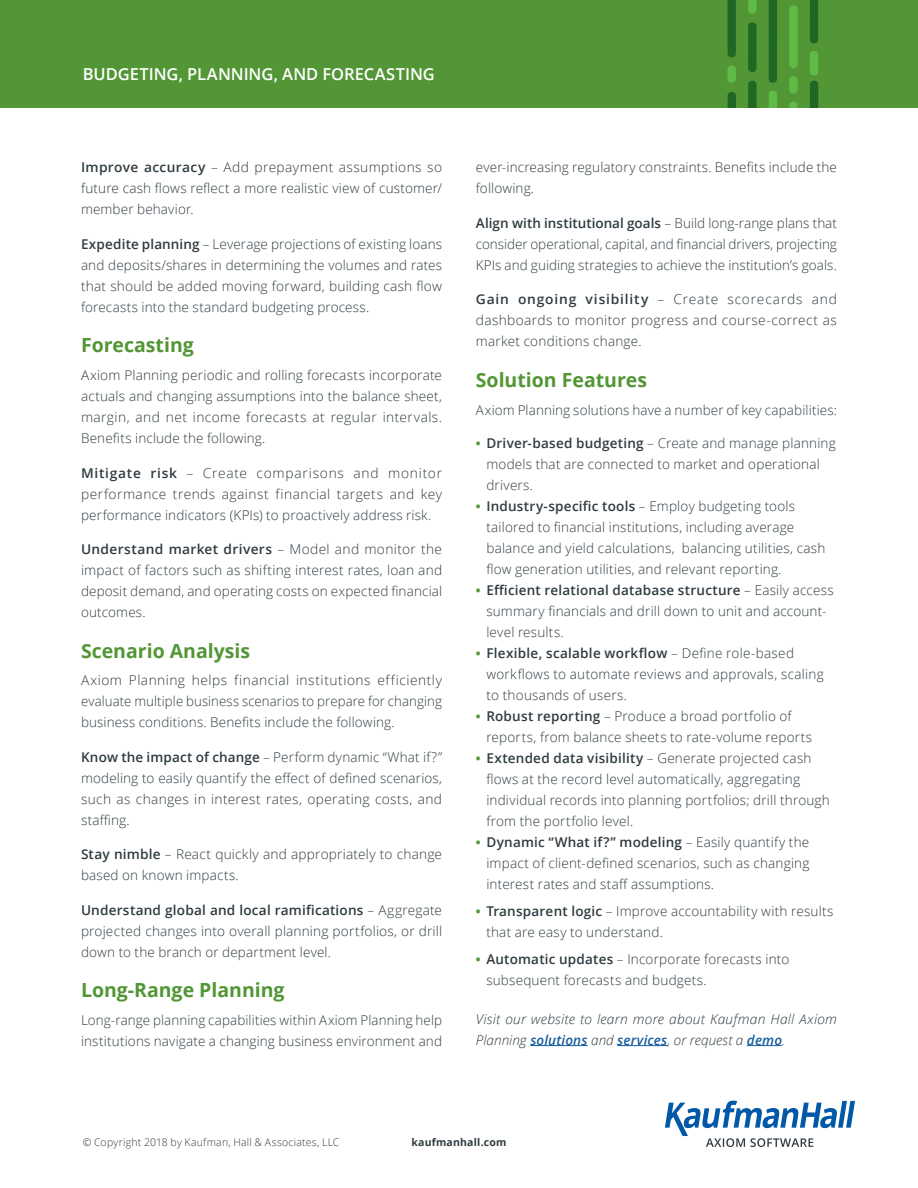
<style>
.page{position:relative;width:918px;height:1188px;background:#fff}
.page>*{position:absolute;margin:0;border:0;box-sizing:border-box;transform-origin:0 0}
.Subhed{font:700 19.5px "Open Sans";color:#529635}
.t1{font:600 16.5px "Open Sans";color:#fff}
.t2{font:300 13.5px/21px "Open Sans";letter-spacing:.015em;color:#2f3b41;text-align:justify}
.t3{font:italic 300 13.5px/21px "Open Sans";letter-spacing:.015em;color:#2f3b41}
.t4{font:300 10.5px "Open Sans";letter-spacing:.02em;color:#2f3b41}
.t5{font:700 10.5px "Open Sans";letter-spacing:.015em;color:#2f3b41}
.s1{font-weight:600}
.s2{font-weight:700;font-size:12.75px;color:#529635}
.s3{font-weight:600;color:#175d9e}
</style>
<div class="page">
<div style="left:0;top:0;width:918px;height:108px;background:#529635"></div>
<svg style="left:769px;top:91px;width:8px;height:17px"></svg>
<svg style="left:748px;top:81px;width:9px;height:27px"></svg>
<svg style="left:728px;top:92px;width:8px;height:16px"></svg>
<svg style="left:789px;top:102px;width:9px;height:6px"></svg>
<svg style="left:810px;top:81px;width:8px;height:27px"></svg>
<svg style="left:769px;top:0;width:8px;height:83px"></svg>
<svg style="left:748px;top:0;width:9px;height:13px"></svg>
<div style="left:748px;top:22px;width:8px;height:50px;background:#1e6725;border-radius:4px"></div>
<div style="left:728px;top:66px;width:8px;height:17px;background:#60bb46;border-radius:4px"></div>
<svg style="left:728px;top:0;width:8px;height:57px"></svg>
<div style="left:789px;top:76px;width:9px;height:18px;background:#60bb46;border-radius:4px"></div>
<div style="left:789px;top:5px;width:9px;height:63px;background:#60bb46;border-radius:4px"></div>
<svg style="left:810px;top:0;width:8px;height:43px"></svg>
<div style="left:810px;top:51px;width:8px;height:24px;background:#60bb46;border-radius:4px"></div>
<svg style="left:665px;top:1101px;width:190px;height:46px"></svg>
<hr style="left:530px;top:1045px;width:58px;height:1px;background:#175d9e">
<hr style="left:617px;top:1045px;width:50px;height:1px;background:#175d9e">
<hr style="left:747px;top:1045px;width:35px;height:1px;background:#175d9e">
<p class="t1" style="left:83px;top:63px;width:354px">BUDGETING, PLANNING, AND FORECASTING</p>
<p class="t2" style="left:81px;top:157px;width:363px"><span class="s1">Improve accuracy</span> – Add prepayment assumptions so future cash flows reflect a more realistic view of customer/ member behavior.</p>
<p class="t2" style="left:81px;top:233px;width:363px"><span class="s1">Expedite planning</span> – Leverage projections of existing loans and deposits/shares in determining the volumes and rates that should be added moving forward, building cash flow forecasts into the standard budgeting process.</p>
<p class="Subhed" style="left:81px;top:331px;width:114px">Forecasting</p>
<p class="t2" style="left:81px;top:364px;width:363px">Axiom Planning periodic and rolling forecasts incorporate actuals and changing assumptions into the balance sheet, margin, and net income forecasts at regular intervals.<br>Benefits include the following.</p>
<p class="t2" style="left:81px;top:462px;width:363px"><span class="s1">Mitigate risk</span> – Create comparisons and monitor performance trends against financial targets and key performance indicators (KPIs) to proactively address risk.</p>
<p class="t2" style="left:81px;top:538px;width:363px"><span class="s1">Understand market drivers</span> – Model and monitor the impact of factors such as shifting interest rates, loan and deposit demand, and operating costs on expected financial outcomes.</p>
<p class="Subhed" style="left:81px;top:637px;width:171px">Scenario Analysis</p>
<p class="t2" style="left:81px;top:670px;width:363px">Axiom Planning helps financial institutions efficiently evaluate multiple business scenarios to prepare for changing business conditions. Benefits include the following.</p>
<p class="t2" style="left:81px;top:746px;width:363px"><span class="s1">Know the impact of change</span> – Perform dynamic “What if?” modeling to easily quantify the effect of defined scenarios, such as changes in interest rates, operating costs, and staffing.</p>
<p class="t2" style="left:81px;top:844px;width:363px"><span class="s1">Stay nimble</span> – React quickly and appropriately to change based on known impacts.</p>
<p class="t2" style="left:81px;top:899px;width:363px"><span class="s1">Understand global and local ramifications</span> – Aggregate projected changes into overall planning portfolios, or drill down to the branch or department level.</p>
<p class="Subhed" style="left:81px;top:976px;width:205px">Long-Range Planning</p>
<p class="t2" style="left:81px;top:1009px;width:363px">Long-range planning capabilities within Axiom Planning help institutions navigate a changing business environment and</p>
<p class="t2" style="left:476px;top:157px;width:363px">ever-increasing regulatory constraints. Benefits include the following.</p>
<p class="t2" style="left:476px;top:212px;width:363px"><span class="s1">Align with institutional goals</span> – Build long-range plans that consider operational, capital, and financial drivers, projecting KPIs and guiding strategies to achieve the institution’s goals.</p>
<p class="t2" style="left:476px;top:289px;width:363px"><span class="s1">Gain ongoing visibility</span> – Create scorecards and dashboards to monitor progress and course-correct as market conditions change.</p>
<p class="Subhed" style="left:476px;top:366px;width:173px">Solution Features</p>
<p class="t2" style="left:476px;top:399px;width:363px">Axiom Planning solutions have a number of key capabilities:</p>
<p class="t2" style="left:486px;top:432px;width:351px;text-align:left;text-indent:-10px"><span class="s2">•</span> <span class="s1">Driver-based budgeting</span> – Create and manage planning models that are connected to market and operational drivers.</p>
<p class="t2" style="left:486px;top:495px;width:340px;text-align:left;text-indent:-10px"><span class="s2">•</span> <span class="s1">Industry-specific tools</span> – Employ budgeting tools tailored to financial institutions, including average balance and yield calculations, balancing utilities, cash flow generation utilities, and relevant reporting.</p>
<p class="t2" style="left:486px;top:579px;width:349px;text-align:left;text-indent:-10px"><span class="s2">•</span> <span class="s1">Efficient relational database structure</span> – Easily access summary financials and drill down to unit and account&shy;level results.</p>
<p class="t2" style="left:486px;top:642px;width:339px;text-align:left;text-indent:-10px"><span class="s2">•</span> <span class="s1">Flexible, scalable workflow</span> – Define role-based workflows to automate reviews and approvals, scaling to thousands of users.</p>
<p class="t2" style="left:486px;top:705px;width:327px;text-indent:-10px"><span class="s2">•</span> <span class="s1">Robust reporting</span> – Produce a broad portfolio of reports, from balance sheets to rate-volume reports</p>
<p class="t2" style="left:486px;top:747px;width:345px;text-align:left;text-indent:-10px"><span class="s2">•</span> <span class="s1">Extended data visibility</span> – Generate projected cash flows at the record level automatically, aggregating individual records into planning portfolios; drill through from the portfolio level.</p>
<p class="t2" style="left:486px;top:831px;width:325px;text-indent:-10px"><span class="s2">•</span> <span class="s1">Dynamic “What if?” modeling</span> – Easily quantify the impact of client-defined scenarios, such as changing interest rates and staff assumptions.</p>
<p class="t2" style="left:486px;top:900px;width:349px;text-indent:-10px"><span class="s2">•</span> <span class="s1">Transparent logic</span> – Improve accountability with results that are easy to understand.</p>
<p class="t2" style="left:486px;top:948px;width:304px;text-indent:-10px"><span class="s2">•</span> <span class="s1">Automatic updates</span> – Incorporate forecasts into subsequent forecasts and budgets.</p>
<p class="t3" style="left:476px;top:1008px;width:363px">Visit our website to learn more about Kaufman Hall Axiom<br>Planning <span class="s3">solutions</span> and <span class="s3">services</span>, or request a <span class="s3">demo</span>.</p>
<p class="t4" style="left:83px;top:1135px;width:258px">© Copyright 2018 by Kaufman, Hall &amp; Associates, LLC</p>
<p class="t5" style="left:412px;top:1135px;width:96px">kaufmanhall.com</p>
</div>
